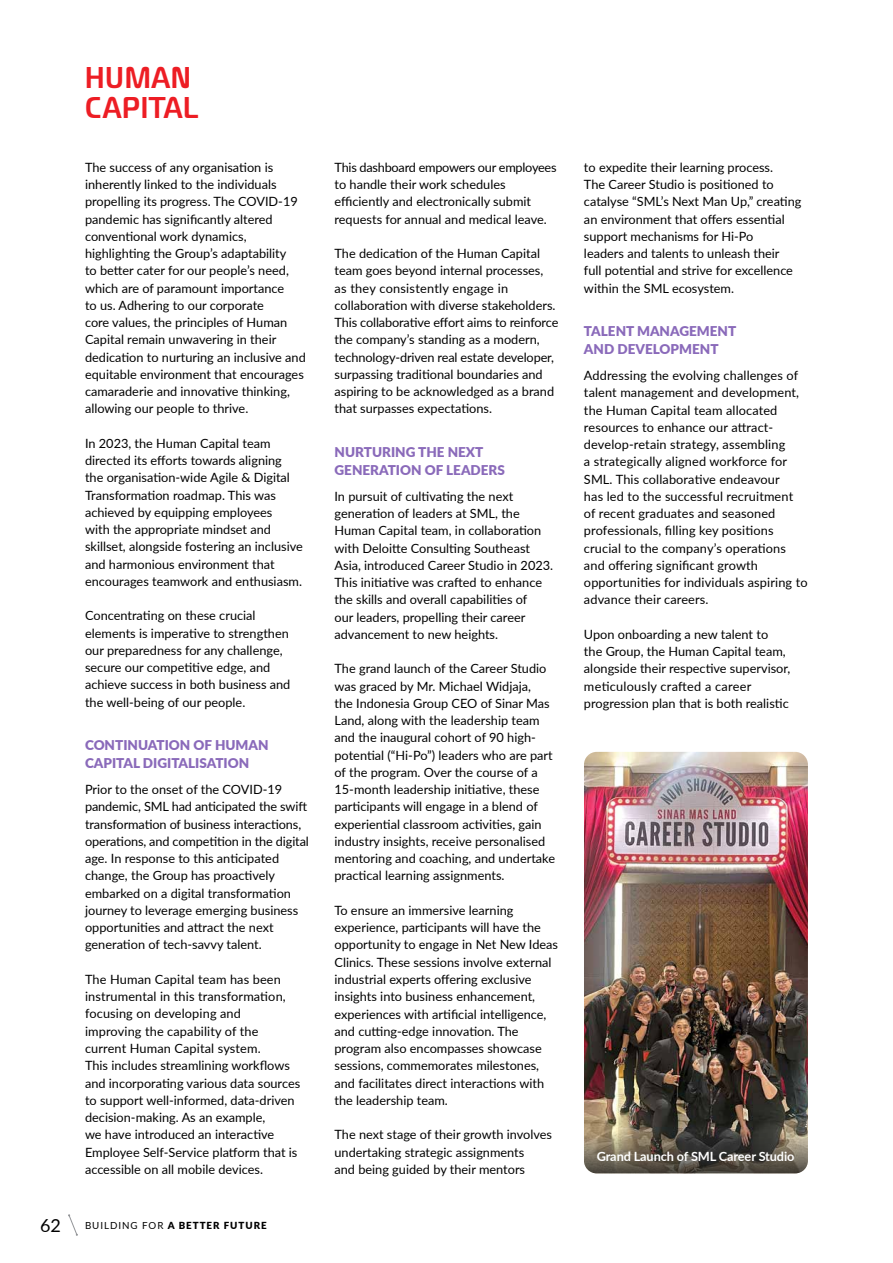
<style>
.page{position:relative;width:893px;height:1263px;background:#fff}
.page>*{position:absolute;margin:0;border:0;box-sizing:border-box;transform-origin:0 0}
.t1{font:500 30px/30px "Magistral Cond";letter-spacing:.02em;color:#ed1d24}
.t2{font:18px "Lato";color:#000}
.t3{font:900 13.5px/18px "Lato";color:#8a6aba}
.t4{font:12.75px/17.2px "Lato";color:#000}
.t5{font:700 12.75px "Lato";letter-spacing:-.01em;color:#fff}
.t6{font:900 9.75px "Lato";letter-spacing:.1em;color:#000}
.s1{font-weight:400}
</style>
<div class="page">
<img style="left:584px;top:752px;width:224px;height:379px">
<svg style="left:584px;top:1131px;width:224px;height:42px;background:#5d564a"></svg>
<svg style="left:68px;top:1214px;width:10px;height:22px"></svg>
<h1 class="t1" style="left:85px;top:63px;width:115px">HUMAN<br>CAPITAL</h1>
<p class="t4" style="left:85px;top:158px;width:222px">The success of any organisation is inherently linked to the individuals propelling its progress. The COVID-19 pandemic has significantly altered conventional work dynamics, highlighting the Group’s adaptability<br>to better cater for our people’s need, which are of paramount importance<br>to us. Adhering to our corporate<br>core values, the principles of Human Capital remain unwavering in their dedication to nurturing an inclusive and equitable environment that encourages camaraderie and innovative thinking, allowing our people to thrive.</p>
<p class="t4" style="left:85px;top:434px;width:219px">In 2023, the Human Capital team directed its efforts towards aligning the organisation-wide Agile &amp; Digital Transformation roadmap. This was achieved by equipping employees<br>with the appropriate mindset and skillset, alongside fostering an inclusive and harmonious environment that encourages teamwork and enthusiasm.</p>
<p class="t4" style="left:85px;top:607px;width:207px">Concentrating on these crucial elements is imperative to strengthen our preparedness for any challenge, secure our competitive edge, and achieve success in both business and the well-being of our people.</p>
<p class="t3" style="left:85px;top:736px;width:185px">CONTINUATION OF HUMAN<br>CAPITAL DIGITALISATION</p>
<p class="t4" style="left:85px;top:780px;width:225px">Prior to the onset of the COVID-19 pandemic, SML had anticipated the swift transformation of business interactions, operations, and competition in the digital age. In response to this anticipated change, the Group has proactively embarked on a digital transformation journey to leverage emerging business opportunities and attract the next generation of tech-savvy talent.</p>
<p class="t4" style="left:85px;top:970px;width:217px">The Human Capital team has been instrumental in this transformation, focusing on developing and improving the capability of the current Human Capital system.<br>This includes streamlining workflows and incorporating various data sources to support well-informed, data-driven decision-making. As an example,<br>we have introduced an interactive Employee Self-Service platform that is accessible on all mobile devices.</p>
<h2 class="t2" style="left:40px;top:1213px;width:22px">62</h2>
<p class="t6" style="left:85px;top:1218px;width:183px"><span class="s1">BUILDING FOR</span> A BETTER FUTURE</p>
<p class="t4" style="left:334px;top:158px;width:224px">This dashboard empowers our employees to handle their work schedules efficiently and electronically submit requests for annual and medical leave.</p>
<p class="t4" style="left:334px;top:244px;width:225px">The dedication of the Human Capital team goes beyond internal processes, as they consistently engage in collaboration with diverse stakeholders.<br>This collaborative effort aims to reinforce the company’s standing as a modern, technology-driven real estate developer, surpassing traditional boundaries and aspiring to be acknowledged as a brand that surpasses expectations.</p>
<p class="t3" style="left:334px;top:443px;width:172px">NURTURING THE NEXT<br>GENERATION OF LEADERS</p>
<p class="t4" style="left:334px;top:487px;width:220px">In pursuit of cultivating the next generation of leaders at SML, the Human Capital team, in collaboration with Deloitte Consulting Southeast Asia, introduced Career Studio in 2023.<br>This initiative was crafted to enhance the skills and overall capabilities of<br>our leaders, propelling their career advancement to new heights.</p>
<p class="t4" style="left:334px;top:660px;width:222px">The grand launch of the Career Studio was graced by Mr. Michael Widjaja,<br>the Indonesia Group CEO of Sinar Mas Land, along with the leadership team and the inaugural cohort of 90 high&shy;potential (“Hi-Po”) leaders who are part of the program. Over the course of a 15-month leadership initiative, these participants will engage in a blend of experiential classroom activities, gain industry insights, receive personalised mentoring and coaching, and undertake practical learning assignments.</p>
<p class="t4" style="left:334px;top:901px;width:225px">To ensure an immersive learning experience, participants will have the opportunity to engage in Net New Ideas Clinics. These sessions involve external industrial experts offering exclusive insights into business enhancement, experiences with artificial intelligence, and cutting-edge innovation. The program also encompasses showcase sessions, commemorates milestones, and facilitates direct interactions with the leadership team.</p>
<p class="t4" style="left:334px;top:1125px;width:219px">The next stage of their growth involves undertaking strategic assignments<br>and being guided by their mentors</p>
<p class="t4" style="left:584px;top:158px;width:219px">to expedite their learning process.<br>The Career Studio is positioned to catalyse “SML’s Next Man Up,” creating an environment that offers essential support mechanisms for Hi-Po<br>leaders and talents to unleash their<br>full potential and strive for excellence within the SML ecosystem.</p>
<p class="t3" style="left:584px;top:322px;width:154px">TALENT MANAGEMENT<br>AND DEVELOPMENT</p>
<p class="t4" style="left:584px;top:366px;width:225px">Addressing the evolving challenges of talent management and development, the Human Capital team allocated resources to enhance our attract&shy;develop-retain strategy, assembling<br>a strategically aligned workforce for SML. This collaborative endeavour<br>has led to the successful recruitment of recent graduates and seasoned professionals, filling key positions crucial to the company’s operations and offering significant growth opportunities for individuals aspiring to advance their careers.</p>
<p class="t4" style="left:584px;top:625px;width:208px">Upon onboarding a new talent to<br>the Group, the Human Capital team, alongside their respective supervisor, meticulously crafted a career progression plan that is both realistic</p>
<p class="t5" style="left:597px;top:1146px;width:199px">Grand Launch of SML Career Studio</p>
</div>
